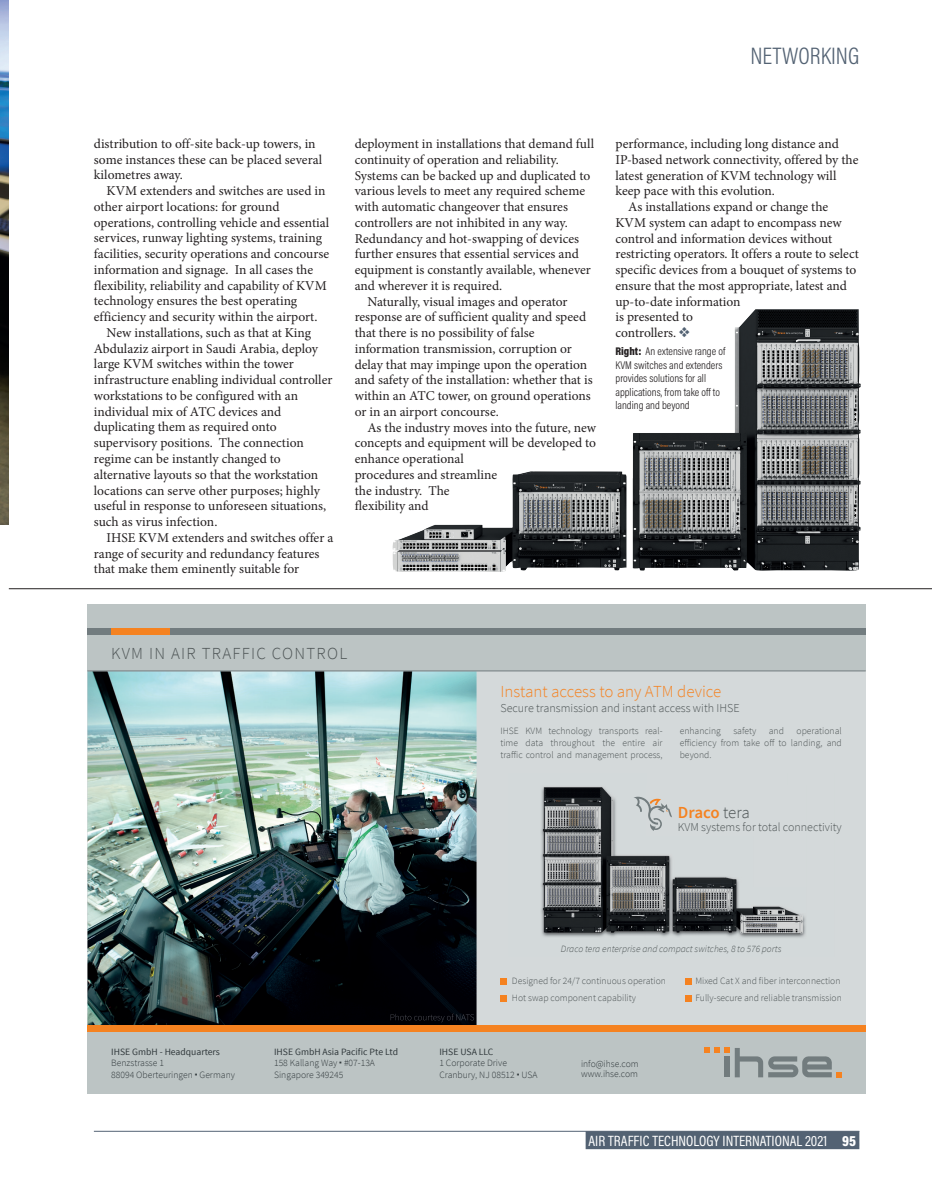
<style>
.page{position:relative;width:932px;height:1187px;background:#fff}
.page>*{position:absolute;margin:0;border:0;box-sizing:border-box;transform-origin:0 0}
.t1{font:300 24px "Acumin Pro Cond";color:#536273}
.t2{font:300 16.8px "Source Sans Pro";color:#f58220}
.t3{font:300 16.8px "Source Sans Pro";letter-spacing:.075em;color:#4d5455}
.t4{font:600 16.8px "Source Sans Pro";letter-spacing:-.01em;color:#f58220}
.t5{font:15px "Acumin Pro Cond";color:#fff}
.t6{font:13.5px "Minion Pro";color:#231f20}
.t7{font:300 12px "Source Sans Pro";color:#4d5455}
.t8{font:300 11.25px/13.5px "Acumin Pro Cond";color:#231f20}
.t9{font:300 9.6px/11.6px "Source Sans Pro";color:#4d5455;text-align:justify}
.t10{font:300 9.6px/11.6px "Source Sans Pro";color:#31393c}
.t11{font:italic 300 9.6px "Source Sans Pro";color:#4d5455}
.s1{color:#536273}
.s2{font-weight:900}
.s3{font-weight:300;color:#4d5455}
.s4{font-weight:400}
.s5{font-weight:900;color:#536273}
</style>
<div class="page">
<hr style="left:94px;top:1131px;width:765px;height:1px;background:#536273">
<div style="left:586px;top:1131px;width:273px;height:18px;background:#536273"></div>
<hr style="left:9px;top:588px;width:923px;height:1px;background:#231f20">
<div style="left:87px;top:604px;width:779px;height:489px;background:#d4d9da"></div>
<img style="left:87px;top:672px;width:389px;height:353px">
<div style="left:87px;top:1032px;width:779px;height:61px;background:#bcc4c4"></div>
<div style="left:87px;top:604px;width:779px;height:67px;background:#bcc4c4"></div>
<div style="left:87px;top:628px;width:779px;height:7px;background:#727c7f"></div>
<div style="left:111px;top:628px;width:58px;height:7px;background:#f58220"></div>
<hr style="left:87px;top:671px;width:779px;height:1px;background:#727c7f">
<svg style="left:705px;top:1048px;width:137px;height:29px"></svg>
<div style="left:500px;top:978px;width:7px;height:6px;background:#f58220"></div>
<div style="left:500px;top:995px;width:7px;height:6px;background:#f58220"></div>
<svg style="left:685px;top:978px;width:6px;height:6px"></svg>
<svg style="left:685px;top:995px;width:6px;height:6px"></svg>
<img style="left:541px;top:787px;width:265px;height:151px">
<div style="left:87px;top:1025px;width:779px;height:7px;background:#f58220"></div>
<svg style="left:633px;top:797px;width:39px;height:34px"></svg>
<img style="left:391px;top:1014px;width:83px;height:8px">
<img style="left:0;top:0;width:9px;height:525px">
<img style="left:392px;top:309px;width:469px;height:263px">
<p class="t1" style="left:750px;top:40px;width:110px">NETWORKING</p>
<p class="t6" style="left:94px;top:135px;width:223px">distribution to off-site back-up towers, in</p>
<p class="t6" style="left:94px;top:150px;width:230px">some instances these can be placed several</p>
<p class="t6" style="left:94px;top:166px;width:90px">kilometres away.</p>
<p class="t6" style="left:107px;top:182px;width:220px">KVM extenders and switches are used in</p>
<p class="t6" style="left:94px;top:198px;width:187px">other airport locations: for ground</p>
<p class="t6" style="left:94px;top:213px;width:237px">operations, controlling vehicle and essential</p>
<p class="t6" style="left:94px;top:229px;width:230px">services, runway lighting systems, training</p>
<p class="t6" style="left:94px;top:245px;width:237px">facilities, security operations and concourse</p>
<p class="t6" style="left:94px;top:261px;width:221px">information and signage. In all cases the</p>
<p class="t6" style="left:94px;top:276px;width:234px">flexibility, reliability and capability of KVM</p>
<p class="t6" style="left:94px;top:292px;width:205px">technology ensures the best operating</p>
<p class="t6" style="left:94px;top:308px;width:225px">efficiency and security within the airport.</p>
<p class="t6" style="left:107px;top:324px;width:206px">New installations, such as that at King</p>
<p class="t6" style="left:94px;top:339px;width:226px">Abdulaziz airport in Saudi Arabia, deploy</p>
<p class="t6" style="left:94px;top:355px;width:202px">large KVM switches within the tower</p>
<p class="t6" style="left:94px;top:371px;width:240px">infrastructure enabling individual controller</p>
<p class="t6" style="left:94px;top:387px;width:206px">workstations to be configured with an</p>
<p class="t6" style="left:94px;top:402px;width:189px">individual mix of ATC devices and</p>
<p class="t6" style="left:94px;top:418px;width:184px">duplicating them as required onto</p>
<p class="t6" style="left:94px;top:434px;width:211px">supervisory positions. The connection</p>
<p class="t6" style="left:94px;top:450px;width:188px">regime can be instantly changed to</p>
<p class="t6" style="left:94px;top:465px;width:226px">alternative layouts so that the workstation</p>
<p class="t6" style="left:94px;top:481px;width:227px">locations can serve other purposes; highly</p>
<p class="t6" style="left:94px;top:497px;width:234px">useful in response to unforeseen situations,</p>
<p class="t6" style="left:94px;top:513px;width:125px">such as virus infection.</p>
<p class="t6" style="left:107px;top:528px;width:228px">IHSE KVM extenders and switches offer a</p>
<p class="t6" style="left:94px;top:544px;width:227px">range of security and redundancy features</p>
<p class="t6" style="left:94px;top:560px;width:207px">that make them eminently suitable for</p>
<p class="t6" style="left:355px;top:135px;width:241px">deployment in installations that demand full</p>
<p class="t6" style="left:355px;top:150px;width:206px">continuity of operation and reliability.</p>
<p class="t6" style="left:355px;top:166px;width:237px">Systems can be backed up and duplicated to</p>
<p class="t6" style="left:355px;top:182px;width:232px">various levels to meet any required scheme</p>
<p class="t6" style="left:355px;top:198px;width:215px">with automatic changeover that ensures</p>
<p class="t6" style="left:355px;top:213px;width:215px">controllers are not inhibited in any way.</p>
<p class="t6" style="left:355px;top:229px;width:226px">Redundancy and hot-swapping of devices</p>
<p class="t6" style="left:355px;top:245px;width:226px">further ensures that essential services and</p>
<p class="t6" style="left:355px;top:261px;width:238px">equipment is constantly available, whenever</p>
<p class="t6" style="left:355px;top:276px;width:149px">and wherever it is required.</p>
<p class="t6" style="left:367px;top:292px;width:201px">Naturally, visual images and operator</p>
<p class="t6" style="left:355px;top:308px;width:233px">response are of sufficient quality and speed</p>
<p class="t6" style="left:355px;top:324px;width:181px">that there is no possibility of false</p>
<p class="t6" style="left:355px;top:339px;width:219px">information transmission, corruption or</p>
<p class="t6" style="left:355px;top:355px;width:234px">delay that may impinge upon the operation</p>
<p class="t6" style="left:355px;top:371px;width:239px">and safety of the installation: whether that is</p>
<p class="t6" style="left:355px;top:387px;width:237px">within an ATC tower, on ground operations</p>
<p class="t6" style="left:355px;top:402px;width:146px">or in an airport concourse.</p>
<p class="t6" style="left:367px;top:418px;width:230px">As the industry moves into the future, new</p>
<p class="t6" style="left:355px;top:434px;width:243px">concepts and equipment will be developed to</p>
<p class="t6" style="left:355px;top:450px;width:111px">enhance operational</p>
<p class="t6" style="left:355px;top:466px;width:144px">procedures and streamline</p>
<p class="t6" style="left:355px;top:481px;width:96px">the industry. The</p>
<p class="t6" style="left:355px;top:497px;width:75px">flexibility and</p>
<p class="t6" style="left:615px;top:135px;width:225px">performance, including long distance and</p>
<p class="t6" style="left:615px;top:151px;width:244px">IP-based network connectivity, offered by the</p>
<p class="t6" style="left:615px;top:166px;width:222px">latest generation of KVM technology will</p>
<p class="t6" style="left:615px;top:182px;width:161px">keep pace with this evolution.</p>
<p class="t6" style="left:628px;top:198px;width:201px">As installations expand or change the</p>
<p class="t6" style="left:615px;top:214px;width:228px">KVM system can adapt to encompass new</p>
<p class="t6" style="left:615px;top:229px;width:218px">control and information devices without</p>
<p class="t6" style="left:615px;top:245px;width:245px">restricting operators. It offers a route to select</p>
<p class="t6" style="left:615px;top:261px;width:242px">specific devices from a bouquet of systems to</p>
<p class="t6" style="left:615px;top:277px;width:233px">ensure that the most appropriate, latest and</p>
<p class="t6" style="left:615px;top:292px;width:126px">up-to-date information</p>
<p class="t6" style="left:615px;top:308px;width:79px">is presented to</p>
<p class="t6" style="left:615px;top:324px;width:76px">controllers. <span class="s1">❖</span></p>
<p class="t8" style="left:615px;top:344px;width:111px"><span class="s2">Right:</span> An extensive range of<br>KVM switches and extenders provides solutions for all applications, from take off to landing and beyond</p>
<p class="t3" style="left:111px;top:643px;width:238px">KVM IN AIR TRAFFIC CONTROL</p>
<p class="t2" style="left:500px;top:681px;width:222px">Instant access to any ATM device</p>
<p class="t7" style="left:500px;top:700px;width:241px">Secure transmission and instant access with IHSE</p>
<p class="t9" style="left:500px;top:726px;width:164px">IHSE KVM technology transports real&shy;time data throughout the entire air traffic control and management process,</p>
<p class="t9" style="left:680px;top:726px;width:43px">enhancing</p>
<p class="t9" style="left:733px;top:726px;width:24px">safety</p>
<p class="t9" style="left:769px;top:726px;width:17px">and</p>
<p class="t9" style="left:680px;top:726px;width:164px;text-indent:117px">operational efficiency from take off to landing, and beyond.</p>
<p class="t4" style="left:678px;top:802px;width:73px">Draco <span class="s3">tera</span></p>
<p class="t7" style="left:678px;top:820px;width:165px">KVM systems for total connectivity</p>
<p class="t11" style="left:561px;top:943px;width:222px">Draco tera enterprise and compact switches, 8 to 576 ports</p>
<p class="t10" style="left:111px;top:1046px;width:125px"><span class="s4">IHSE GmbH - Headquarters<br></span>Benzstrasse 1<br>88094 Oberteuringen Germany</p>
<p class="t9" style="left:512px;top:973px;width:156px;line-height:17px">Designed for 24/7 continuous operation<br>Hot swap component capability</p>
<p class="t9" style="left:695px;top:973px;width:148px;line-height:17px">Mixed Cat X and fiber interconnection<br>Fully-secure and reliable transmission</p>
<p class="t10" style="left:274px;top:1046px;width:125px"><span class="s4">IHSE GmbH Asia Pacific Pte Ltd<br></span>158 Kallang Way #07-13A<br>Singapore 349245</p>
<p class="t10" style="left:439px;top:1046px;width:100px"><span class="s4">IHSE USA LLC<br></span>1 Corporate Drive<br>Cranbury, NJ 08512 USA</p>
<p class="t10" style="left:581px;top:1058px;width:59px">info@ihse.com</p>
<p class="t10" style="left:581px;top:1068px;width:58px">www.ihse.com</p>
<p class="t5" style="left:588px;top:1131px;width:272px">AIR TRAFFIC TECHNOLOGY INTERNATIONAL 2021 <span class="s2">95</span><span class="s5">.</span></p>
</div>
